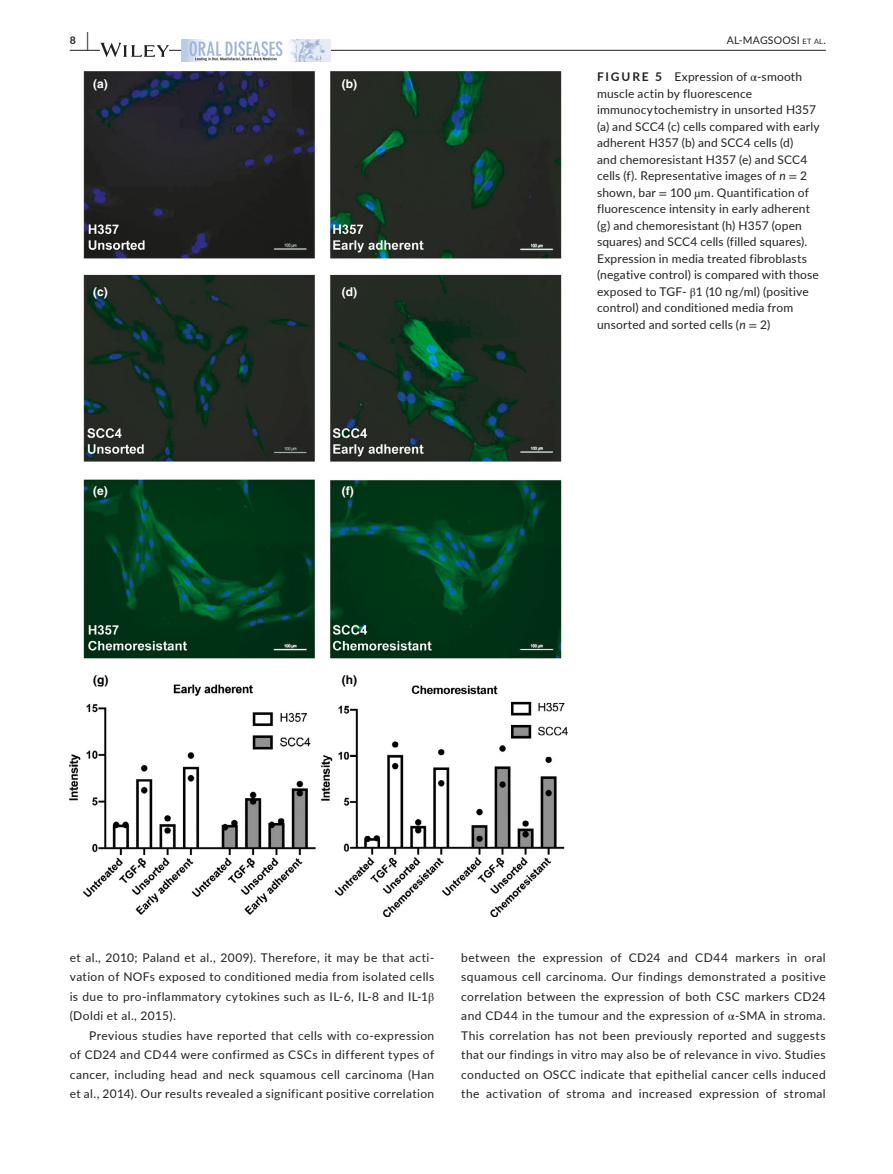
<style>
.page{position:relative;width:893px;height:1174px;background:#fff}
.page>*{position:absolute;margin:0;border:0;box-sizing:border-box;transform-origin:0 0}
.t1{font:12px/16.5px "Lato";letter-spacing:.015em;color:#231f20;text-align:justify}
.t2{font:700 12px "Helvetica";color:#fff}
.t3{font:700 12px "Helvetica";color:#000}
.t4{font:10.5px "Lato";letter-spacing:.02em;color:#231f20}
.t5{font:700 10.5px "Lato";color:#231f20}
.s1{font-size:19.5px}
.s2{font-size:7.35px}
.s3{font-weight:700}
.s4{font-family:"STIX"}
.s5{font-style:italic}
</style>
<div class="page">
<hr style="left:70px;top:50px;width:756px;height:1px;background:#231f20">
<svg style="left:100px;top:43px;width:69px;height:14px"></svg>
<img style="left:181px;top:39px;width:149px;height:23px">
<img style="left:70px;top:72px;width:497px;height:844px">
<p class="t5" style="left:70px;top:33px;width:21px">8 <span class="s1">|</span></p>
<p class="t4" style="left:727px;top:34px;width:100px">AL-MAGSOOSI <span class="s2">et AL</span>.</p>
<p class="t2" style="left:93px;top:80px;width:16px">(a)</p>
<p class="t2" style="left:342px;top:80px;width:17px">(b)</p>
<p class="t2" style="left:93px;top:288px;width:16px">(c)</p>
<p class="t2" style="left:342px;top:288px;width:17px">(d)</p>
<p class="t2" style="left:93px;top:486px;width:16px">(e)</p>
<p class="t2" style="left:342px;top:486px;width:13px">(f)</p>
<p class="t3" style="left:93px;top:675px;width:17px">(g)</p>
<p class="t3" style="left:342px;top:675px;width:17px">(h)</p>
<p class="t1" style="left:597px;top:69px;width:224px;text-align:left"><span class="s3">FIGURE 5</span> Expression of <span class="s4">α</span>-smooth muscle actin by fluorescence immunocytochemistry in unsorted H357 (a) and SCC4 (c) cells compared with early adherent H357 (b) and SCC4 cells (d)<br>and chemoresistant H357 (e) and SCC4 cells (f). Representative images of <span class="s5">n</span> <span class="s4">=</span> 2 shown, bar <span class="s4">=</span> 100 <span class="s4">µ</span>m. Quantification of fluorescence intensity in early adherent (g) and chemoresistant (h) H357 (open squares) and SCC4 cells (filled squares).<br>Expression in media treated fibroblasts (negative control) is compared with those exposed to TGF- <span class="s4">β</span>1 (10 ng/ml) (positive control) and conditioned media from unsorted and sorted cells (<span class="s5">n</span> <span class="s4">=</span> 2)</p>
<p class="t1" style="left:70px;top:948px;width:366px;line-height:19.5px">et al., 2010; Paland et al., 2009). Therefore, it may be that acti&shy;vation of NOFs exposed to conditioned media from isolated cells is due to pro-inflammatory cytokines such as IL-6, IL-8 and IL-1<span class="s4">β </span>(Doldi et al., 2015).</p>
<p class="t1" style="left:70px;top:1026px;width:366px;line-height:19.5px;text-indent:20px">Previous studies have reported that cells with co-expression of CD24 and CD44 were confirmed as CSCs in different types of cancer, including head and neck squamous cell carcinoma (Han et al., 2014). Our results revealed a significant positive correlation</p>
<p class="t1" style="left:461px;top:948px;width:366px;line-height:19.5px">between the expression of CD24 and CD44 markers in oral squamous cell carcinoma. Our findings demonstrated a positive correlation between the expression of both CSC markers CD24 and CD44 in the tumour and the expression of <span class="s4">α</span>-SMA in stroma.<br>This correlation has not been previously reported and suggests that our findings in vitro may also be of relevance in vivo. Studies conducted on OSCC indicate that epithelial cancer cells induced the activation of stroma and increased expression of stromal</p>
</div>
